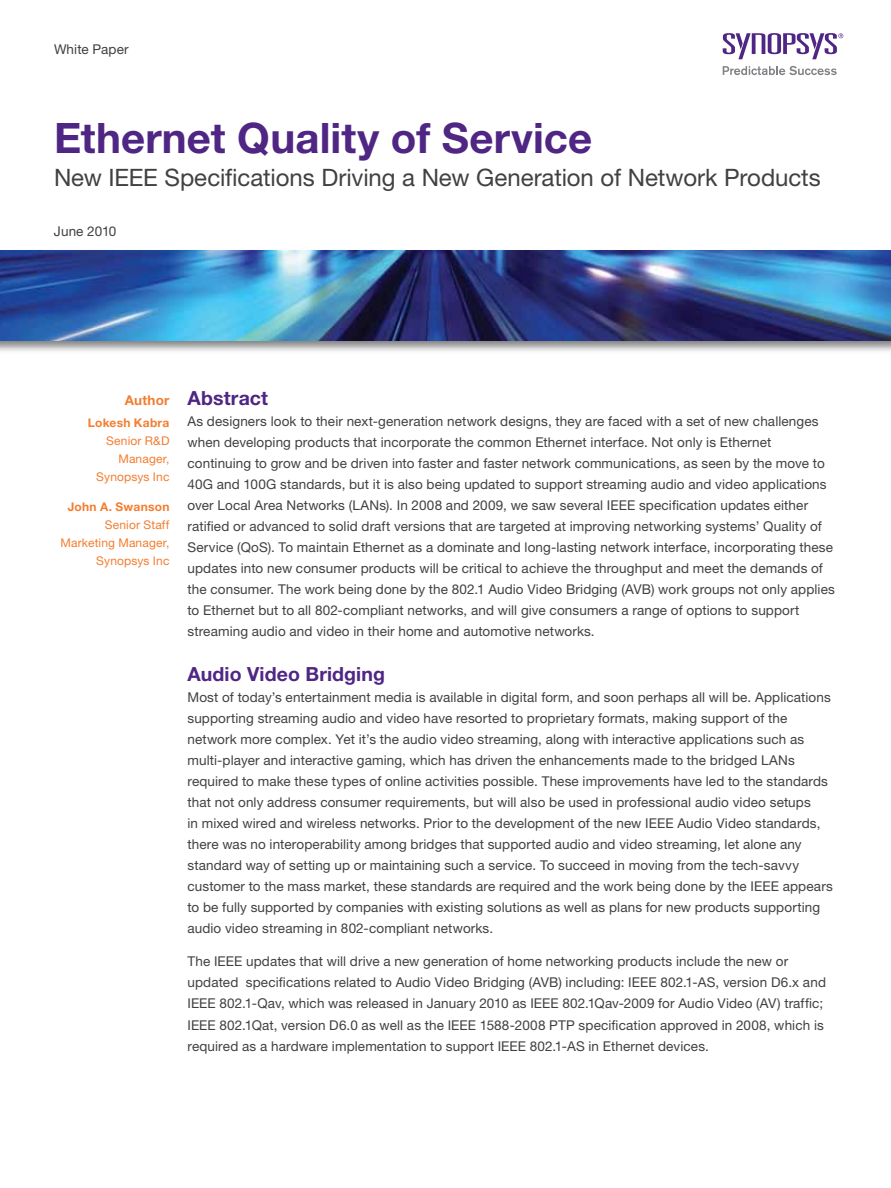
<style>
.page{position:relative;width:891px;height:1188px;background:#fff}
.page>*{position:absolute;margin:0;border:0;box-sizing:border-box;transform-origin:0 0}
.t1{font:700 42px "Helvetica Neue LT Std";color:#4f2683}
.t2{font:24px "Helvetica Neue LT Std";letter-spacing:-.005em;color:#414042}
.t3{font:700 19.5px "Helvetica Neue LT Std";letter-spacing:.005em;color:#4f2683}
.t4{font:13.5px/21px "Helvetica Neue LT Std";letter-spacing:.01em;color:#414042}
.t5{font:700 13.5px "Helvetica Neue LT Std";letter-spacing:.02em;color:#f47d30}
.t6{font:12px/18px "Helvetica Neue LT Std";letter-spacing:.015em;color:#f47d30;text-align:right}
.t7{font:700 12px "Helvetica Neue LT Std";letter-spacing:.02em;color:#f47d30}
</style>
<div class="page">
<svg style="left:723px;top:66px;width:114px;height:9px"></svg>
<svg style="left:723px;top:33px;width:120px;height:26px"></svg>
<div style="left:0;top:248px;width:891px;height:106px;background:#000;opacity:.5"></div>
<img style="left:0;top:251px;width:891px;height:90px">
<p class="t4" style="left:54px;top:39px;width:76px">White Paper</p>
<h1 class="t1" style="left:54px;top:112px;width:540px">Ethernet Quality of Service</h1>
<h2 class="t2" style="left:54px;top:163px;width:768px">New IEEE Specifications Driving a New Generation of Network Products</h2>
<p class="t4" style="left:54px;top:221px;width:64px">June 2010</p>
<p class="t5" style="left:125px;top:392px;width:46px">Author</p>
<p class="t7" style="left:88px;top:416px;width:83px">Lokesh Kabra</p>
<p class="t6" style="left:96px;top:432px;width:75px">Senior R&amp;D<br>Manager,<br>Synopsys Inc</p>
<p class="t7" style="left:68px;top:500px;width:103px">John A. Swanson</p>
<p class="t6" style="left:60px;top:516px;width:111px">Senior Staff<br>Marketing Manager,<br>Synopsys Inc</p>
<h3 class="t3" style="left:188px;top:386px;width:82px">Abstract</h3>
<p class="t4" style="left:188px;top:411px;width:649px">As designers look to their next-generation network designs, they are faced with a set of new challenges when developing products that incorporate the common Ethernet interface. Not only is Ethernet continuing to grow and be driven into faster and faster network communications, as seen by the move to 40G and 100G standards, but it is also being updated to support streaming audio and video applications over Local Area Networks (LANs). In 2008 and 2009, we saw several IEEE specification updates either ratified or advanced to solid draft versions that are targeted at improving networking systems’ Quality of Service (QoS). To maintain Ethernet as a dominate and long-lasting network interface, incorporating these updates into new consumer products will be critical to achieve the throughput and meet the demands of the consumer. The work being done by the 802.1 Audio Video Bridging (AVB) work groups not only applies to Ethernet but to all 802-compliant networks, and will give consumers a range of options to support streaming audio and video in their home and automotive networks.</p>
<h3 class="t3" style="left:188px;top:662px;width:199px">Audio Video Bridging</h3>
<p class="t4" style="left:188px;top:687px;width:647px">Most of today’s entertainment media is available in digital form, and soon perhaps all will be. Applications supporting streaming audio and video have resorted to proprietary formats, making support of the network more complex. Yet it’s the audio video streaming, along with interactive applications such as multi-player and interactive gaming, which has driven the enhancements made to the bridged LANs required to make these types of online activities possible. These improvements have led to the standards that not only address consumer requirements, but will also be used in professional audio video setups<br>in mixed wired and wireless networks. Prior to the development of the new IEEE Audio Video standards, there was no interoperability among bridges that supported audio and video streaming, let alone any standard way of setting up or maintaining such a service. To succeed in moving from the tech-savvy customer to the mass market, these standards are required and the work being done by the IEEE appears to be fully supported by companies with existing solutions as well as plans for new products supporting audio video streaming in 802-compliant networks.</p>
<p class="t4" style="left:188px;top:951px;width:640px">The IEEE updates that will drive a new generation of home networking products include the new or updated specifications related to Audio Video Bridging (AVB) including: IEEE 802.1-AS, version D6.x and IEEE 802.1-Qav, which was released in January 2010 as IEEE 802.1Qav-2009 for Audio Video (AV) traffic; IEEE 802.1Qat, version D6.0 as well as the IEEE 1588-2008 PTP specification approved in 2008, which is required as a hardware implementation to support IEEE 802.1-AS in Ethernet devices.</p>
</div>
